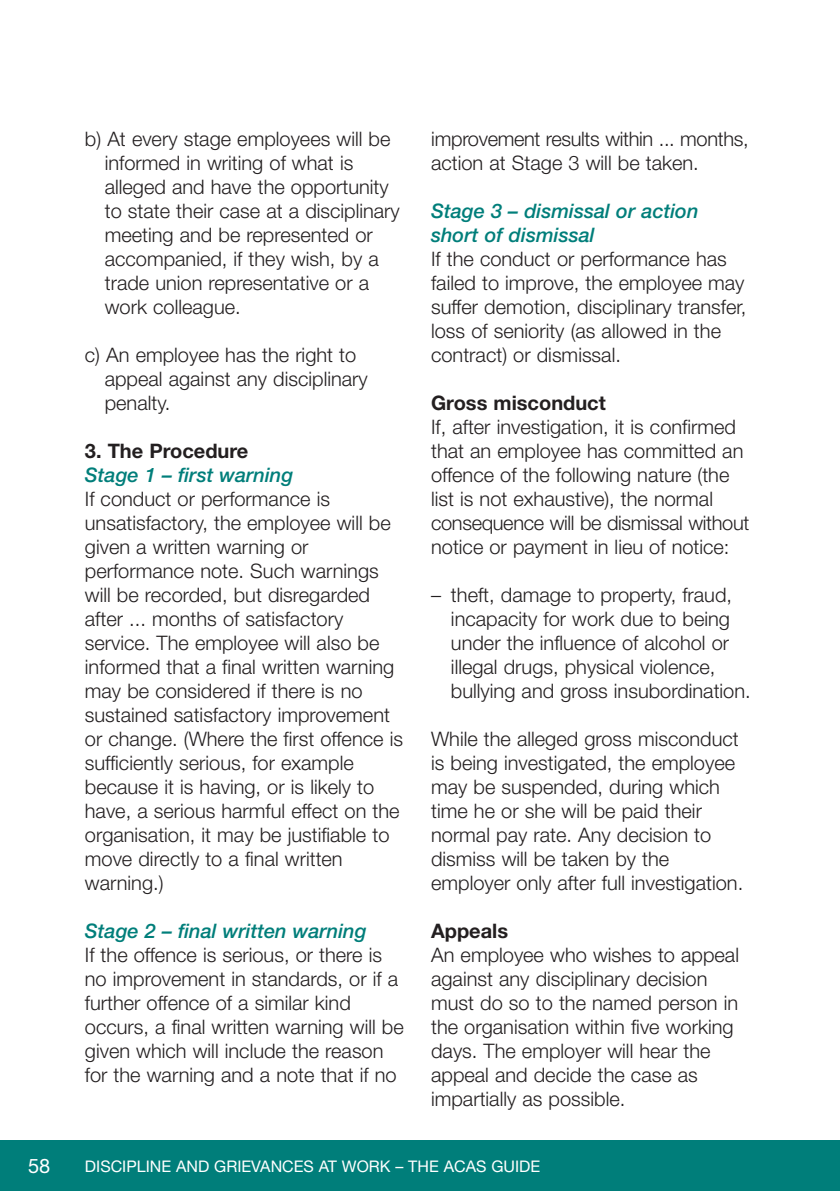
<style>
.page{position:relative;width:840px;height:1191px;background:#fff}
.page>*{position:absolute;margin:0;border:0;box-sizing:border-box;transform-origin:0 0}
.t1{font:300 20px/24px "Helvetica Neue";color:#231f20}
.t2{font:italic 500 20px/24px "Helvetica Neue";color:#007e7a}
.t3{font:700 20px "Helvetica Neue";color:#231f20}
.t4{font:20px "Helvetica Neue";color:#fff}
.t5{font:16px "Helvetica Neue";color:#fff}
</style>
<div class="page">
<div style="left:0;top:1140px;width:839px;height:51px;background:#007e7a"></div>
<p class="t1" style="left:105px;top:128px;width:296px;text-indent:-20px">b) At every stage employees will be informed in writing of what is alleged and have the opportunity to state their case at a disciplinary meeting and be represented or accompanied, if they wish, by a trade union representative or a work colleague.</p>
<p class="t1" style="left:105px;top:344px;width:264px;text-indent:-20px">c) An employee has the right to appeal against any disciplinary penalty.</p>
<h5 class="t3" style="left:85px;top:443px;width:165px">3. The Procedure</h5>
<p class="t2" style="left:85px;top:464px;width:210px">Stage 1 – first warning</p>
<p class="t1" style="left:85px;top:488px;width:319px">If conduct or performance is unsatisfactory, the employee will be given a written warning or performance note. Such warnings will be recorded, but disregarded after ... months of satisfactory service. The employee will also be informed that a final written warning may be considered if there is no sustained satisfactory improvement or change. (Where the first offence is sufficiently serious, for example because it is having, or is likely to have, a serious harmful effect on the organisation, it may be justifiable to move directly to a final written warning.)</p>
<p class="t2" style="left:85px;top:920px;width:283px">Stage 2 – final written warning</p>
<p class="t1" style="left:85px;top:944px;width:320px">If the offence is serious, or there is no improvement in standards, or if a further offence of a similar kind occurs, a final written warning will be given which will include the reason for the warning and a note that if no</p>
<p class="t1" style="left:431px;top:128px;width:319px">improvement results within ... months, action at Stage 3 will be taken.</p>
<p class="t2" style="left:431px;top:200px;width:269px">Stage 3 – dismissal or action short of dismissal</p>
<p class="t1" style="left:431px;top:248px;width:316px">If the conduct or performance has failed to improve, the employee may suffer demotion, disciplinary transfer, loss of seniority (as allowed in the contract) or dismissal.</p>
<h5 class="t3" style="left:431px;top:395px;width:176px">Gross misconduct</h5>
<p class="t1" style="left:431px;top:416px;width:319px">If, after investigation, it is confirmed that an employee has committed an offence of the following nature (the list is not exhaustive), the normal consequence will be dismissal without notice or payment in lieu of notice:</p>
<p class="t1" style="left:450px;top:584px;width:301px;text-indent:-20px">– theft, damage to property, fraud, incapacity for work due to being under the influence of alcohol or illegal drugs, physical violence, bullying and gross insubordination.</p>
<p class="t1" style="left:431px;top:728px;width:313px">While the alleged gross misconduct is being investigated, the employee may be suspended, during which time he or she will be paid their normal pay rate. Any decision to dismiss will be taken by the employer only after full investigation.</p>
<h5 class="t3" style="left:431px;top:923px;width:78px">Appeals</h5>
<p class="t1" style="left:431px;top:944px;width:309px">An employee who wishes to appeal against any disciplinary decision must do so to the named person in the organisation within five working days. The employer will hear the appeal and decide the case as impartially as possible.</p>
<p class="t4" style="left:28px;top:1159px;width:24px">58</p>
<p class="t5" style="left:85px;top:1160px;width:456px">DISCIPLINE AND GRIEVANCES AT WORK – THE ACAS GUIDE</p>
</div>
